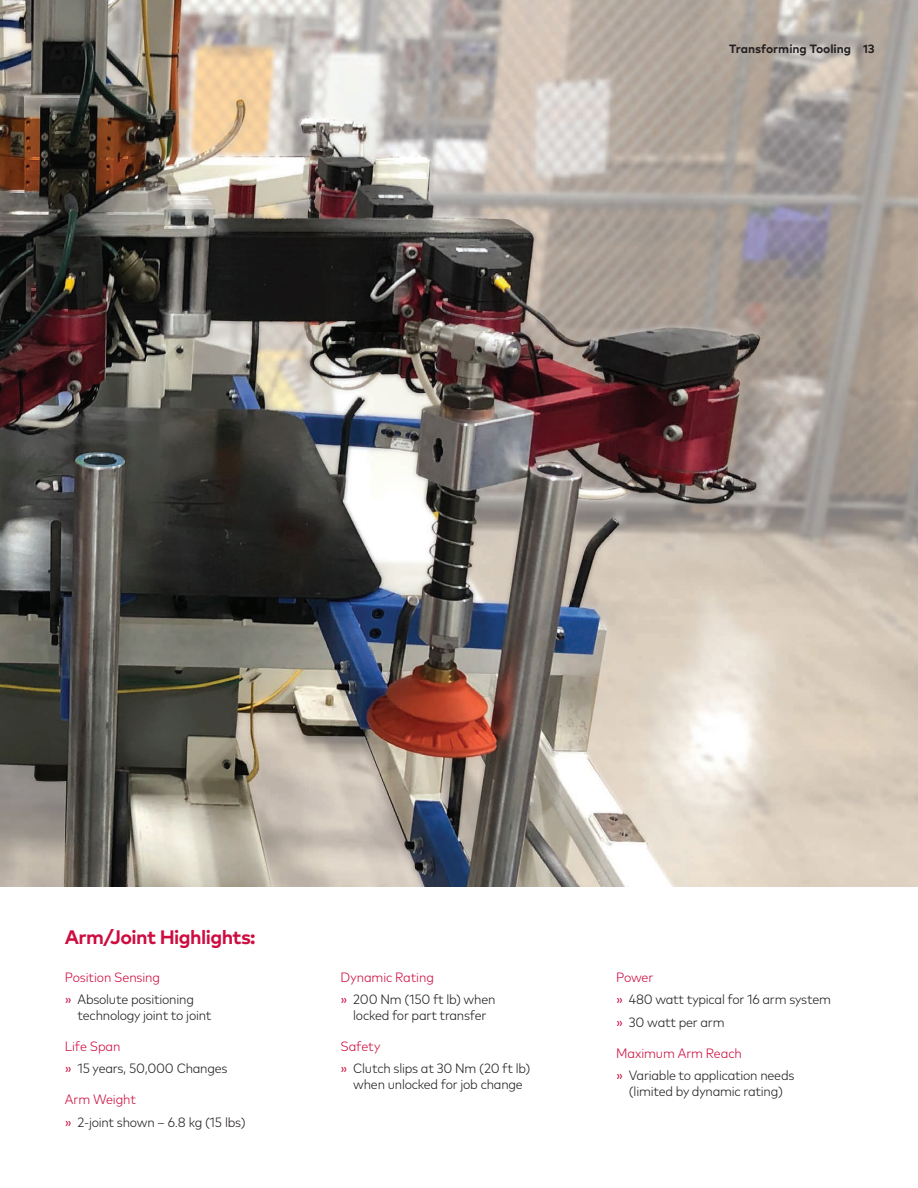
<style>
.page{position:relative;width:918px;height:1188px;background:#fff}
.page>*{position:absolute;margin:0;border:0;box-sizing:border-box;transform-origin:0 0}
.t1{font:700 19.5px "Mark Pro";letter-spacing:-.03em;color:#cd0d40}
.t2{font:300 condensed 13.5px/22.5px "Mark Pro";letter-spacing:-.015em;color:#231f20;scale:1.05 1}
.t3{font:700 12px "Mark Pro";color:#231f20}
.s1{color:#cd0d40}
.s2{font-weight:400;font-stretch:normal;color:#cd0d40}
</style>
<div class="page">
<img style="left:0;top:0;width:918px;height:887px">
<p class="t3" style="left:729px;top:39px;width:147px">Transforming Tooling 13</p>
<h1 class="t1" style="left:65px;top:923px;width:192px">Arm/Joint Highlights:</h1>
<p class="t2" style="left:65px;top:965px;width:125px"><span class="s1">Position Sensing<br></span><span class="s2">»</span> Absolute positioning</p>
<p class="t2" style="left:78px;top:1003px;width:129px">technology joint to joint</p>
<p class="t2" style="left:65px;top:1034px;width:157px"><span class="s1">Life Span<br></span><span class="s2">»</span> 15 years, 50,000 Changes</p>
<p class="t2" style="left:65px;top:1087px;width:174px"><span class="s1">Arm Weight<br></span><span class="s2">»</span> 2-joint shown – 6.8 kg (15 lbs)</p>
<p class="t2" style="left:340px;top:965px;width:149px"><span class="s1">Dynamic Rating<br></span><span class="s2">»</span> 200 Nm (150 ft lb) when</p>
<p class="t2" style="left:353px;top:1003px;width:128px">locked for part transfer</p>
<p class="t2" style="left:340px;top:1034px;width:182px"><span class="s1">Safety<br></span><span class="s2">»</span> Clutch slips at 30 Nm (20 ft lb)</p>
<p class="t2" style="left:353px;top:1072px;width:163px">when unlocked for job change</p>
<p class="t2" style="left:616px;top:965px;width:206px"><span class="s1">Power<br></span><span class="s2">»</span> 480 watt typical for 16 arm system <span class="s2">»</span> 30 watt per arm</p>
<p class="t2" style="left:616px;top:1041px;width:171px"><span class="s1">Maximum Arm Reach<br></span><span class="s2">»</span> Variable to application needs</p>
<p class="t2" style="left:629px;top:1079px;width:148px">(limited by dynamic rating)</p>
</div>
